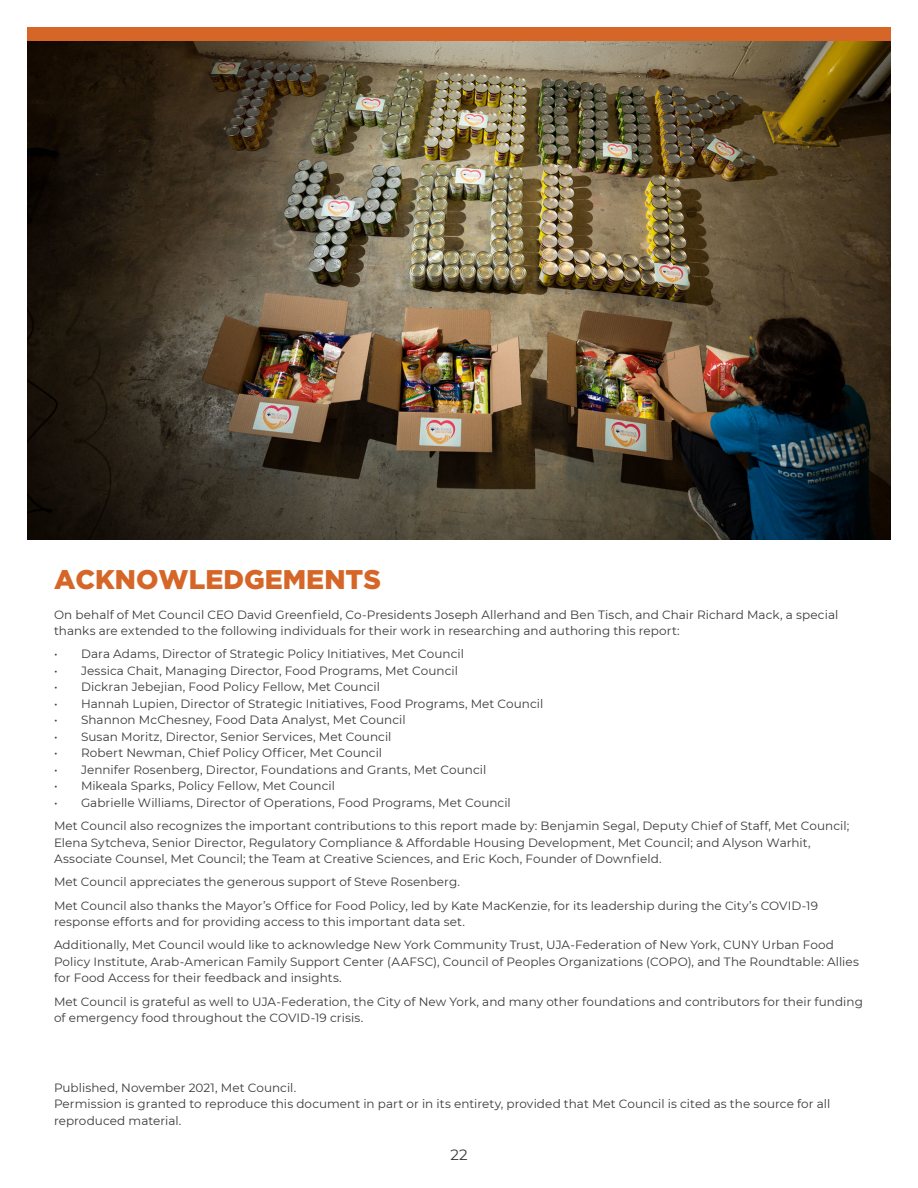
<style>
.page{position:relative;width:918px;height:1188px;background:#fff}
.page>*{position:absolute;margin:0;border:0;box-sizing:border-box;transform-origin:0 0}
.t1{font:900 27px "Gotham";color:#d66627}
.t2{font:15px "Montserrat";color:#383a39}
.Small_font{font:12px/16.5px "Montserrat";letter-spacing:.005em;color:#383a39}
</style>
<div class="page">
<img style="left:27px;top:40px;width:864px;height:500px">
<div style="left:27px;top:27px;width:864px;height:13px;background:#d66627"></div>
<p class="t1" style="left:54px;top:561px;width:328px">ACKNOWLEDGEMENTS</p>
<p class="Small_font" style="left:54px;top:606px;width:786px">On behalf of Met Council CEO David Greenfield, Co-Presidents Joseph Allerhand and Ben Tisch, and Chair Richard Mack, a special thanks are extended to the following individuals for their work in researching and authoring this report:</p>
<p class="Small_font" style="left:54px;top:646px;width:412px">• Dara Adams, Director of Strategic Policy Initiatives, Met Council</p>
<p class="Small_font" style="left:54px;top:662px;width:405px">• Jessica Chait, Managing Director, Food Programs, Met Council</p>
<p class="Small_font" style="left:54px;top:679px;width:328px">• Dickran Jebejian, Food Policy Fellow, Met Council</p>
<p class="Small_font" style="left:54px;top:695px;width:491px">• Hannah Lupien, Director of Strategic Initiatives, Food Programs, Met Council</p>
<p class="Small_font" style="left:54px;top:712px;width:353px">• Shannon McChesney, Food Data Analyst, Met Council</p>
<p class="Small_font" style="left:54px;top:728px;width:339px">• Susan Moritz, Director, Senior Services, Met Council</p>
<p class="Small_font" style="left:54px;top:745px;width:330px">• Robert Newman, Chief Policy Officer, Met Council</p>
<p class="Small_font" style="left:54px;top:761px;width:434px">• Jennifer Rosenberg, Director, Foundations and Grants, Met Council</p>
<p class="Small_font" style="left:54px;top:778px;width:282px">• Mikeala Sparks, Policy Fellow, Met Council</p>
<p class="Small_font" style="left:54px;top:794px;width:458px">• Gabrielle Williams, Director of Operations, Food Programs, Met Council</p>
<p class="Small_font" style="left:54px;top:817px;width:797px">Met Council also recognizes the important contributions to this report made by: Benjamin Segal, Deputy Chief of Staff, Met Council;<br>Elena Sytcheva, Senior Director, Regulatory Compliance &amp; Affordable Housing Development, Met Council; and Alyson Warhit,<br>Associate Counsel, Met Council; the Team at Creative Sciences, and Eric Koch, Founder of Downfield.</p>
<p class="Small_font" style="left:54px;top:874px;width:407px">Met Council appreciates the generous support of Steve Rosenberg.</p>
<p class="Small_font" style="left:54px;top:897px;width:766px">Met Council also thanks the Mayor’s Office for Food Policy, led by Kate MacKenzie, for its leadership during the City’s COVID-19 response efforts and for providing access to this important data set.</p>
<p class="Small_font" style="left:54px;top:937px;width:806px">Additionally, Met Council would like to acknowledge New York Community Trust, UJA-Federation of New York, CUNY Urban Food<br>Policy Institute, Arab-American Family Support Center (AAFSC), Council of Peoples Organizations (COPO), and The Roundtable: Allies for Food Access for their feedback and insights.</p>
<p class="Small_font" style="left:54px;top:993px;width:810px">Met Council is grateful as well to UJA-Federation, the City of New York, and many other foundations and contributors for their funding of emergency food throughout the COVID-19 crisis.</p>
<p class="Small_font" style="left:54px;top:1079px;width:778px">Published, November 2021, Met Council.<br>Permission is granted to reproduce this document in part or in its entirety, provided that Met Council is cited as the source for all reproduced material.</p>
<p class="t2" style="left:450px;top:1144px;width:19px">22</p>
</div>
